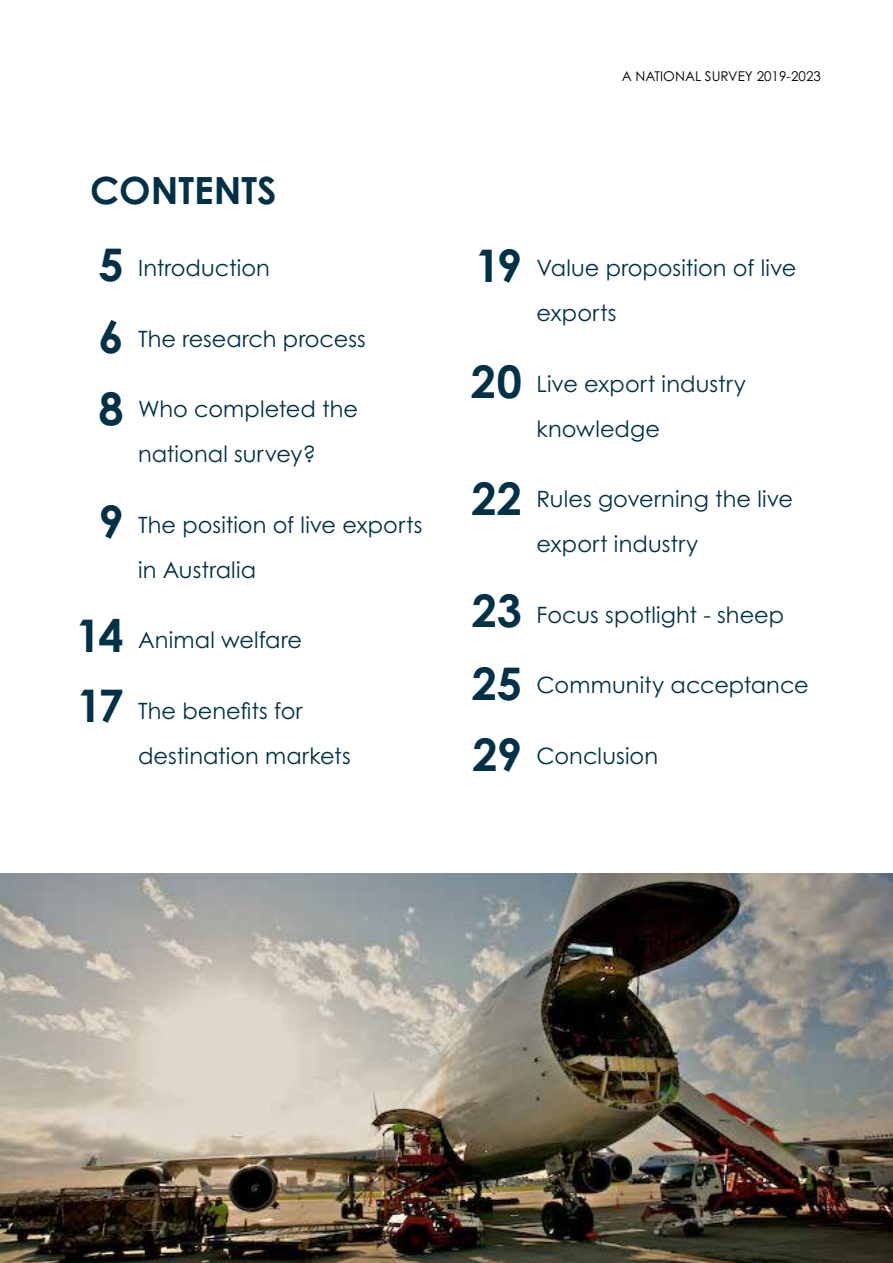
<style>
.page{position:relative;width:893px;height:1263px;background:#fff}
.page>*{position:absolute;margin:0;border:0;box-sizing:border-box;transform-origin:0 0}
.t1{font:700 45px/71.7px "Century Gothic Pro";letter-spacing:-.005em;color:#003146;text-align:justify}
.t2{font:700 37.5px "Century Gothic Pro";color:#003146}
.t3{font:22.5px/45px "Century Gothic Pro";letter-spacing:.005em;color:#003146}
.t4{font:13.5px "Century Gothic Pro";color:#000101}
</style>
<div class="page">
<img style="left:0;top:873px;width:893px;height:389px">
<h2 class="t2" style="left:90px;top:167px;width:188px">CONTENTS</h2>
<h1 class="t1" style="left:98px;top:229px;width:27px">5<br>6<br>8</h1>
<h1 class="t1" style="left:98px;top:485px;width:27px">9</h1>
<p class="t3" style="left:138px;top:245px;width:133px">Introduction</p>
<p class="t3" style="left:138px;top:316px;width:229px">The research process</p>
<p class="t3" style="left:138px;top:386px;width:222px">Who completed the national survey?</p>
<p class="t3" style="left:138px;top:502px;width:286px">The position of live exports in Australia</p>
<h1 class="t1" style="left:76px;top:599px;width:49px">14</h1>
<h1 class="t1" style="left:77px;top:669px;width:48px">17</h1>
<p class="t3" style="left:138px;top:617px;width:165px">Animal welfare</p>
<p class="t3" style="left:138px;top:688px;width:214px">The benefits for destination markets</p>
<p class="t4" style="left:622px;top:68px;width:201px">A NATIONAL SURVEY 2019-2023</p>
<h1 class="t1" style="left:475px;top:229px;width:49px">19</h1>
<h1 class="t1" style="left:471px;top:346px;width:53px">20</h1>
<h1 class="t1" style="left:471px;top:462px;width:52px">22</h1>
<h1 class="t1" style="left:472px;top:574px;width:52px">23</h1>
<h1 class="t1" style="left:472px;top:647px;width:52px">25</h1>
<h1 class="t1" style="left:472px;top:718px;width:51px">29</h1>
<p class="t3" style="left:537px;top:245px;width:261px">Value proposition of live exports</p>
<p class="t3" style="left:537px;top:361px;width:211px">Live export industry knowledge</p>
<p class="t3" style="left:537px;top:476px;width:258px">Rules governing the live export industry</p>
<p class="t3" style="left:537px;top:592px;width:249px">Focus spotlight - sheep</p>
<p class="t3" style="left:537px;top:662px;width:274px">Community acceptance</p>
<p class="t3" style="left:537px;top:733px;width:123px">Conclusion</p>
</div>
